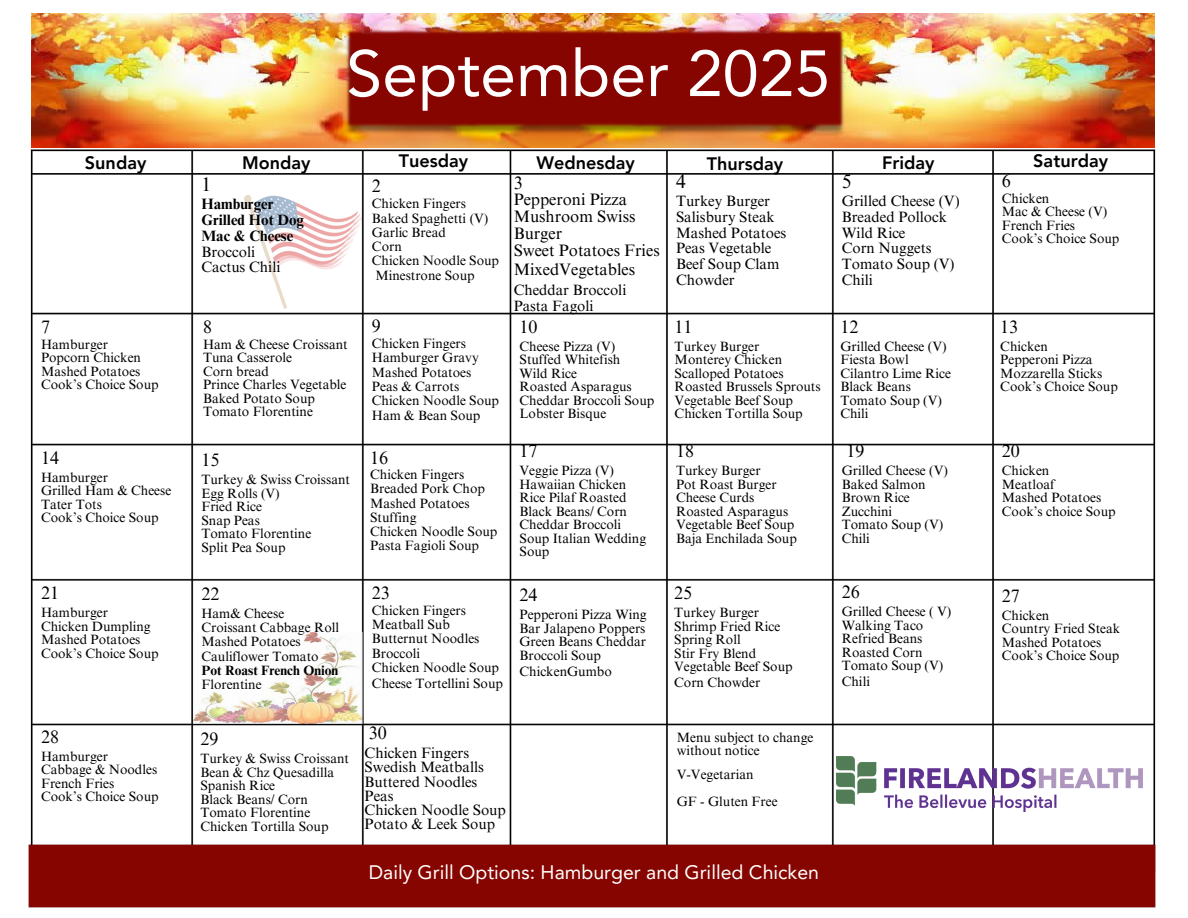
<style>
.page{position:relative;width:1188px;height:918px;background:#fff}
.page>*{position:absolute;margin:0;border:0;box-sizing:border-box;transform-origin:0 0}
.t1{font:64.5px "Avenir LT Pro";color:#fff}
.t2{font:19.5px "Avenir LT Pro";color:#fff}
.t3{font:19.5px "Times NRMT Pro";color:#000}
.t4{font:800 18px "Avenir LT Pro";color:#000}
.t5{font:18px "Times NRMT Pro";color:#000}
.t6{font:16.65px "Times NRMT Pro";color:#000}
.t7{font:16.5px/16.8px "Times NRMT Pro";color:#000}
.t8{font:15px/15.8px "Times NRMT Pro";color:#000}
.t9{font:700 15px/15.8px "Times NRMT Pro";color:#000}
.t10{font:13.5px/13.5px "Times NRMT Pro";color:#000}
.t11{font:700 13.5px "Times NRMT Pro";color:#000}
.s1{font-weight:400}
</style>
<div class="page">
<img style="left:30px;top:143px;width:1126px;height:695px">
<img style="left:193px;top:632px;width:170px;height:91px">
<img style="left:245px;top:195px;width:118px;height:118px">
<img style="left:32px;top:13px;width:1122px;height:134px">
<img style="left:341px;top:30px;width:508px;height:109px">
<img style="left:345px;top:29px;width:500px;height:100px">
<img style="left:28px;top:838px;width:1128px;height:70px">
<img style="left:837px;top:757px;width:306px;height:55px">
<p class="t1" style="left:346px;top:47px;width:485px">September 2025</p>
<p class="t4" style="left:399px;top:153px;width:71px">Tuesday</p>
<p class="t4" style="left:536px;top:155px;width:100px">Wednesday</p>
<p class="t4" style="left:707px;top:156px;width:78px">Thursday</p>
<p class="t4" style="left:85px;top:156px;width:63px">Sunday</p>
<p class="t4" style="left:242px;top:156px;width:70px">Monday</p>
<p class="t4" style="left:882px;top:156px;width:54px">Friday</p>
<p class="t4" style="left:1033px;top:154px;width:76px">Saturday</p>
<p class="t5" style="left:1002px;top:174px;width:10px">6</p>
<p class="t10" style="left:1002px;top:193px;width:119px">Chicken<br>Mac &amp; Cheese (V)<br>French Fries<br>Cook’s Choice Soup</p>
<p class="t3" style="left:676px;top:174px;width:11px">4</p>
<p class="t8" style="left:676px;top:195px;width:112px">Turkey Burger<br>Salisbury Steak<br>Mashed Potatoes<br>Peas Vegetable<br>Beef Soup Clam<br>Chowder</p>
<p class="t3" style="left:842px;top:174px;width:11px">5</p>
<p class="t8" style="left:842px;top:195px;width:119px">Grilled Cheese (V)<br>Breaded Pollock<br>Wild Rice<br>Corn Nuggets<br>Tomato Soup (V)<br>Chili</p>
<p class="t5" style="left:514px;top:176px;width:10px">3</p>
<p class="t7" style="left:514px;top:193px;width:148px">Pepperoni Pizza<br>Mushroom Swiss<br>Burger<br>Sweet Potatoes Fries</p>
<p class="t6" style="left:514px;top:263px;width:123px">MixedVegetables</p>
<p class="t8" style="left:514px;top:284px;width:114px">Cheddar Broccoli<br>Pasta Fagoli</p>
<p class="t3" style="left:201px;top:177px;width:11px">1</p>
<p class="t9" style="left:201px;top:198px;width:104px">Hamburger<br>Grilled Hot Dog<br>Mac &amp; Cheese<br><span class="s1">Broccoli<br>Cactus Chili</span></p>
<p class="t5" style="left:372px;top:179px;width:10px">2</p>
<p class="t10" style="left:372px;top:199px;width:96px">Chicken Fingers</p>
<p class="t10" style="left:372px;top:213px;width:118px">Baked Spaghetti (V)</p>
<p class="t10" style="left:372px;top:227px;width:75px">Garlic Bread</p>
<p class="t10" style="left:372px;top:242px;width:31px">Corn</p>
<p class="t10" style="left:372px;top:256px;width:129px">Chicken Noodle Soup</p>
<h2 class="t10" style="left:375px;top:270px;width:101px">Minestrone Soup</h2>
<p class="t5" style="left:41px;top:320px;width:10px">7</p>
<p class="t10" style="left:41px;top:339px;width:119px">Hamburger<br>Popcorn Chicken<br>Mashed Potatoes<br>Cook’s Choice Soup</p>
<p class="t5" style="left:41px;top:451px;width:20px">14</p>
<p class="t10" style="left:41px;top:472px;width:132px">Hamburger<br>Grilled Ham &amp; Cheese<br>Tater Tots<br>Cook’s Choice Soup</p>
<p class="t5" style="left:41px;top:586px;width:20px">21</p>
<h2 class="t10" style="left:41px;top:607px;width:119px">Hamburger<br>Chicken Dumpling<br>Mashed Potatoes<br>Cook’s Choice Soup</h2>
<h4 class="t5" style="left:41px;top:730px;width:20px">28</h4>
<p class="t10" style="left:41px;top:751px;width:119px">Hamburger<br>Cabbage &amp; Noodles<br>French Fries<br>Cook’s Choice Soup</p>
<p class="t5" style="left:203px;top:320px;width:10px">8</p>
<p class="t10" style="left:203px;top:339px;width:146px">Ham &amp; Cheese Croissant<br>Tuna Casserole<br>Corn bread<br>Prince Charles Vegetable<br>Baked Potato Soup<br>Tomato Florentine</p>
<p class="t5" style="left:201px;top:453px;width:20px">15</p>
<p class="t10" style="left:201px;top:474px;width:150px">Turkey &amp; Swiss Croissant<br>Egg Rolls (V)<br>Fried Rice<br>Snap Peas<br>Tomato Florentine<br>Split Pea Soup</p>
<h3 class="t5" style="left:201px;top:587px;width:19px">22</h3>
<p class="t10" style="left:201px;top:608px;width:139px;line-height:14.1px">Ham&amp; Cheese<br>Croissant Cabbage Roll<br>Mashed Potatoes<br>Cauliflower Tomato</p>
<p class="t11" style="left:201px;top:665px;width:138px">Pot Roast French Onion</p>
<p class="t10" style="left:201px;top:679px;width:62px">Florentine</p>
<p class="t5" style="left:201px;top:732px;width:20px">29</p>
<p class="t10" style="left:201px;top:754px;width:150px">Turkey &amp; Swiss Croissant<br>Bean &amp; Chz Quesadilla<br>Spanish Rice<br>Black Beans/ Corn<br>Tomato Florentine<br>Chicken Tortilla Soup</p>
<p class="t5" style="left:372px;top:319px;width:10px">9</p>
<p class="t10" style="left:372px;top:338px;width:96px">Chicken Fingers</p>
<p class="t10" style="left:372px;top:353px;width:108px">Hamburger Gravy</p>
<h4 class="t10" style="left:372px;top:367px;width:101px">Mashed Potatoes</h4>
<h4 class="t10" style="left:372px;top:381px;width:89px">Peas &amp; Carrots</h4>
<h4 class="t10" style="left:372px;top:396px;width:129px">Chicken Noodle Soup</h4>
<h4 class="t10" style="left:372px;top:410px;width:110px">Ham &amp; Bean Soup</h4>
<p class="t5" style="left:370px;top:451px;width:20px">16</p>
<h4 class="t10" style="left:370px;top:469px;width:96px">Chicken Fingers</h4>
<h2 class="t10" style="left:370px;top:484px;width:116px">Breaded Pork Chop</h2>
<p class="t10" style="left:370px;top:498px;width:101px">Mashed Potatoes</p>
<p class="t10" style="left:370px;top:512px;width:48px">Stuffing</p>
<p class="t10" style="left:370px;top:527px;width:129px">Chicken Noodle Soup</p>
<p class="t10" style="left:370px;top:541px;width:110px">Pasta Fagioli Soup</p>
<p class="t5" style="left:372px;top:586px;width:20px">23</p>
<h4 class="t10" style="left:372px;top:605px;width:96px">Chicken Fingers</h4>
<h4 class="t10" style="left:372px;top:619px;width:79px">Meatball Sub</h4>
<p class="t10" style="left:372px;top:633px;width:109px">Butternut Noodles</p>
<p class="t10" style="left:372px;top:648px;width:50px">Broccoli</p>
<p class="t10" style="left:372px;top:662px;width:129px">Chicken Noodle Soup</p>
<p class="t10" style="left:372px;top:678px;width:133px">Cheese Tortellini Soup</p>
<p class="t5" style="left:369px;top:726px;width:19px">30</p>
<h2 class="t8" style="left:365px;top:747px;width:106px">Chicken Fingers</h2>
<h4 class="t8" style="left:365px;top:761px;width:121px">Swedish Meatballs</h4>
<p class="t8" style="left:365px;top:775px;width:114px">Buttered Noodles</p>
<p class="t8" style="left:365px;top:790px;width:30px">Peas</p>
<p class="t8" style="left:365px;top:804px;width:143px">Chicken Noodle Soup</p>
<p class="t8" style="left:365px;top:818px;width:132px">Potato &amp; Leek Soup</p>
<p class="t5" style="left:520px;top:320px;width:19px">10</p>
<p class="t10" style="left:520px;top:341px;width:136px">Cheese Pizza (V)<br>Stuffed Whitefish<br>Wild Rice<br>Roasted Asparagus<br>Cheddar Broccoli Soup<br>Lobster Bisque</p>
<p class="t5" style="left:520px;top:445px;width:19px">17</p>
<p class="t10" style="left:520px;top:466px;width:128px">Veggie Pizza (V)<br>Hawaiian Chicken<br>Rice Pilaf Roasted<br>Black Beans/ Corn<br>Cheddar Broccoli<br>Soup Italian Wedding<br>Soup</p>
<p class="t5" style="left:520px;top:589px;width:19px">24</p>
<p class="t10" style="left:520px;top:610px;width:129px;text-align:justify">Pepperoni Pizza Wing Bar Jalapeno Poppers Green Beans Cheddar Broccoli Soup</p>
<p class="t10" style="left:520px;top:666px;width:94px">ChickenGumbo</p>
<h2 class="t5" style="left:675px;top:320px;width:19px">11</h2>
<h4 class="t10" style="left:675px;top:341px;width:147px">Turkey Burger<br>Monterey Chicken<br>Scalloped Potatoes<br>Roasted Brussels Sprouts<br>Vegetable Beef Soup<br>Chicken Tortilla Soup</h4>
<p class="t5" style="left:676px;top:445px;width:19px">18</p>
<p class="t10" style="left:676px;top:466px;width:122px">Turkey Burger<br>Pot Roast Burger<br>Cheese Curds<br>Roasted Asparagus<br>Vegetable Beef Soup<br>Baja Enchilada Soup</p>
<p class="t5" style="left:674px;top:586px;width:19px">25</p>
<p class="t10" style="left:674px;top:607px;width:120px">Turkey Burger<br>Shrimp Fried Rice<br>Spring Roll<br>Stir Fry Blend<br>Vegetable Beef Soup</p>
<p class="t10" style="left:674px;top:677px;width:88px">Corn Chowder</p>
<p class="t10" style="left:677px;top:732px;width:138px">Menu subject to change without notice</p>
<p class="t10" style="left:677px;top:769px;width:78px">V-Vegetarian</p>
<p class="t10" style="left:677px;top:796px;width:102px">GF - Gluten Free</p>
<p class="t2" style="left:369px;top:864px;width:452px">Daily Grill Options: Hamburger and Grilled Chicken</p>
<p class="t5" style="left:840px;top:320px;width:20px">12</p>
<p class="t10" style="left:840px;top:341px;width:112px">Grilled Cheese (V)<br>Fiesta Bowl<br>Cilantro Lime Rice<br>Black Beans<br>Tomato Soup (V)<br>Chili</p>
<p class="t5" style="left:846px;top:445px;width:20px">19</p>
<p class="t10" style="left:842px;top:466px;width:108px">Grilled Cheese (V)<br>Baked Salmon<br>Brown Rice<br>Zucchini<br>Tomato Soup (V)<br>Chili</p>
<p class="t5" style="left:842px;top:585px;width:20px">26</p>
<p class="t10" style="left:842px;top:607px;width:111px">Grilled Cheese ( V)<br>Walking Taco<br>Refried Beans<br>Roasted Corn<br>Tomato Soup (V)</p>
<p class="t10" style="left:842px;top:676px;width:30px">Chili</p>
<p class="t5" style="left:1000px;top:320px;width:19px">13</p>
<p class="t10" style="left:1000px;top:341px;width:119px">Chicken<br>Pepperoni Pizza<br>Mozzarella Sticks<br>Cook’s Choice Soup</p>
<p class="t5" style="left:1002px;top:445px;width:19px">20</p>
<p class="t10" style="left:1002px;top:466px;width:115px">Chicken<br>Meatloaf<br>Mashed Potatoes<br>Cook’s choice Soup</p>
<p class="t5" style="left:1002px;top:589px;width:19px">27</p>
<p class="t10" style="left:1002px;top:610px;width:120px">Chicken<br>Country Fried Steak<br>Mashed Potatoes<br>Cook’s Choice Soup</p>
</div>
